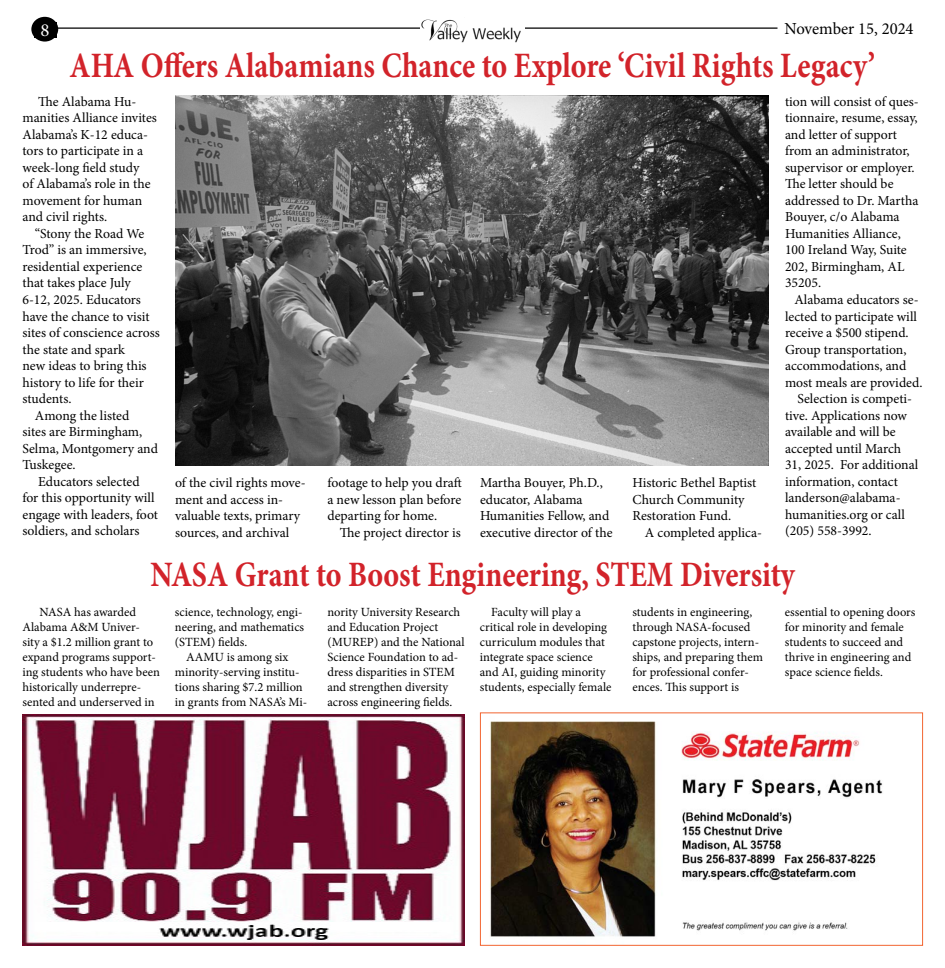
<style>
.page{position:relative;width:945px;height:968px;background:#fff}
.page>*{position:absolute;margin:0;border:0;box-sizing:border-box;transform-origin:0 0}
.t1{font:700 35.75px "Minion Pro";color:#d2232a;scale:.84 1}
.t2{font:18.38px "Minion Pro";color:#fff}
.t3{font:16.88px "Minion Pro";color:#000}
.t4{font:13.75px/16.5px "Minion Pro";color:#000}
.t5{font:12.5px/15px "Minion Pro";color:#000}
</style>
<div class="page">
<svg style="left:31px;top:17px;width:27px;height:25px"></svg>
<div style="left:34px;top:22px;width:22px;height:16px;background:#000"></div>
<hr style="left:54px;top:27px;width:724px;height:2px;background:#000">
<img style="left:420px;top:19px;width:104px;height:24px">
<img style="left:490px;top:721px;width:393px;height:216px">
<div style="left:480px;top:712px;width:443px;height:233px;border:1px solid #f26531"></div>
<img style="left:22px;top:714px;width:443px;height:231px">
<img style="left:175px;top:96px;width:594px;height:370px">
<h2 class="t2" style="left:40px;top:17px;width:11px">8</h2>
<p class="t3" style="left:785px;top:17px;width:131px">November 15, 2024</p>
<h1 class="t1" style="left:70px;top:40px;width:961px">AHA Offers Alabamians Chance to Explore ‘Civil Rights Legacy’</h1>
<p class="t4" style="left:22px;top:93px;width:136px;text-indent:16px">The Alabama Hu&shy;manities Alliance invites<br>Alabama’s K-12 educa&shy;tors to participate in a week-long field study<br>of Alabama’s role in the movement for human and civil rights.</p>
<p class="t4" style="left:35px;top:225px;width:111px">“Stony the Road We</p>
<p class="t4" style="left:22px;top:242px;width:126px">Trod” is an immersive,</p>
<p class="t4" style="left:22px;top:258px;width:121px">residential experience</p>
<p class="t4" style="left:22px;top:275px;width:110px">that takes place July</p>
<p class="t4" style="left:22px;top:291px;width:120px">6-12, 2025. Educators</p>
<p class="t4" style="left:22px;top:308px;width:129px">have the chance to visit</p>
<p class="t4" style="left:22px;top:324px;width:139px">sites of conscience across</p>
<p class="t4" style="left:22px;top:341px;width:104px">the state and spark</p>
<p class="t4" style="left:22px;top:357px;width:126px">new ideas to bring this</p>
<p class="t4" style="left:22px;top:374px;width:123px">history to life for their</p>
<p class="t4" style="left:22px;top:390px;width:51px">students.</p>
<p class="t4" style="left:35px;top:407px;width:96px">Among the listed</p>
<p class="t4" style="left:22px;top:423px;width:121px">sites are Birmingham,</p>
<p class="t4" style="left:22px;top:440px;width:137px">Selma, Montgomery and</p>
<p class="t4" style="left:22px;top:456px;width:55px">Tuskegee.</p>
<p class="t4" style="left:38px;top:473px;width:103px">Educators selected</p>
<p class="t4" style="left:22px;top:489px;width:134px">for this opportunity will</p>
<p class="t4" style="left:22px;top:506px;width:137px">engage with leaders, foot</p>
<p class="t4" style="left:22px;top:522px;width:119px">soldiers, and scholars</p>
<p class="t4" style="left:785px;top:93px;width:135px">tion will consist of ques&shy;tionnaire, resume, essay, and letter of support from an administrator, supervisor or employer.<br>The letter should be addressed to Dr. Martha<br>Bouyer, c/o Alabama<br>Humanities Alliance,<br>100 Ireland Way, Suite<br>202, Birmingham, AL<br>35205.</p>
<p class="t4" style="left:794px;top:291px;width:126px">Alabama educators se-</p>
<p class="t4" style="left:785px;top:308px;width:134px">lected to participate will</p>
<p class="t4" style="left:785px;top:324px;width:125px">receive a $500 stipend.</p>
<p class="t4" style="left:785px;top:341px;width:123px">Group transportation,</p>
<p class="t4" style="left:785px;top:357px;width:123px">accommodations, and</p>
<p class="t4" style="left:785px;top:374px;width:139px">most meals are provided.</p>
<p class="t4" style="left:797px;top:390px;width:116px">Selection is competi-</p>
<p class="t4" style="left:785px;top:407px;width:124px">tive. Applications now</p>
<p class="t4" style="left:785px;top:423px;width:112px">available and will be</p>
<p class="t4" style="left:785px;top:440px;width:118px">accepted until March</p>
<p class="t4" style="left:785px;top:456px;width:135px">31, 2025. For additional</p>
<p class="t4" style="left:785px;top:473px;width:115px">information, contact</p>
<p class="t4" style="left:785px;top:489px;width:117px">landerson@alabama-</p>
<p class="t4" style="left:785px;top:506px;width:121px">humanities.org or call</p>
<p class="t4" style="left:785px;top:522px;width:88px">(205) 558-3992.</p>
<h1 class="t1" style="left:150px;top:549px;width:769px">NASA Grant to Boost Engineering, STEM Diversity</h1>
<p class="t5" style="left:22px;top:604px;width:139px;text-indent:17px">NASA has awarded<br>Alabama A&amp;M Univer&shy;sity a $1.2 million grant to expand programs support&shy;ing students who have been historically underrepre&shy;sented and underserved in</p>
<p class="t5" style="left:175px;top:604px;width:131px">science, technology, engi&shy;neering, and mathematics (STEM) fields.</p>
<p class="t4" style="left:175px;top:474px;width:132px">of the civil rights move&shy;ment and access in&shy;valuable texts, primary sources, and archival</p>
<p class="t4" style="left:328px;top:474px;width:136px;text-align:justify">footage to help you draft a new lesson plan before departing for home.</p>
<p class="t4" style="left:480px;top:474px;width:134px">Martha Bouyer, Ph.D., educator, Alabama<br>Humanities Fellow, and executive director of the</p>
<p class="t4" style="left:633px;top:474px;width:125px">Historic Bethel Baptist<br>Church Community<br>Restoration Fund.</p>
<p class="t4" style="left:340px;top:524px;width:122px">The project director is</p>
<p class="t4" style="left:645px;top:524px;width:119px">A completed applica-</p>
<p class="t5" style="left:327px;top:604px;width:139px">nority University Research and Education Project (MUREP) and the National<br>Science Foundation to ad&shy;dress disparities in STEM and strengthen diversity across engineering fields.</p>
<p class="t5" style="left:480px;top:604px;width:133px;text-indent:11px">Faculty will play a critical role in developing curriculum modules that integrate space science and AI, guiding minority students, especially female</p>
<p class="t5" style="left:632px;top:604px;width:132px">students in engineering, through NASA-focused capstone projects, intern&shy;ships, and preparing them for professional confer&shy;ences. This support is</p>
<p class="t5" style="left:785px;top:604px;width:132px">essential to opening doors for minority and female students to succeed and thrive in engineering and space science fields.</p>
<p class="t5" style="left:175px;top:649px;width:134px;text-indent:11px">AAMU is among six minority-serving institu&shy;tions sharing $7.2 million in grants from NASA’s Mi-</p>
</div>
